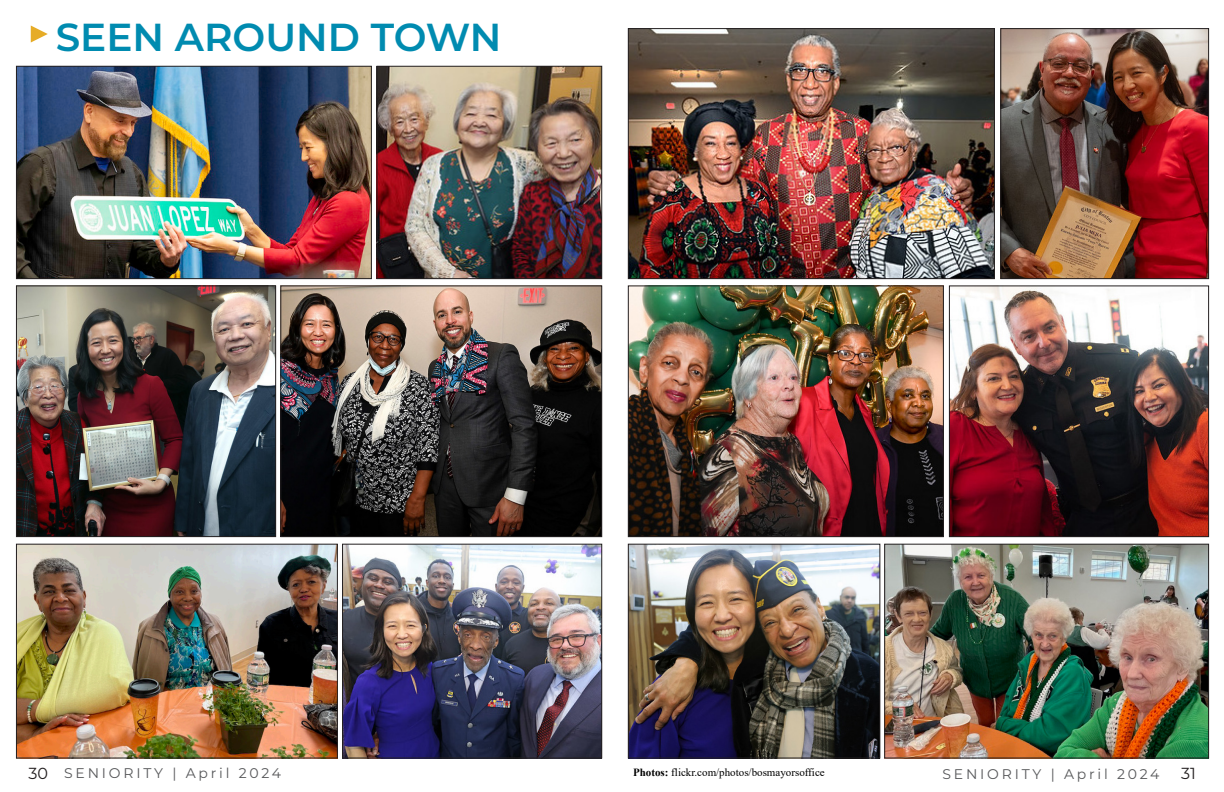
<style>
.page{position:relative;width:1224px;height:792px;background:#fff}
.page>*{position:absolute;margin:0;border:0;box-sizing:border-box;transform-origin:0 0}
.t1{font:600 39px "Montserrat";color:#008bb0}
.t2{font:16px "Montserrat";color:#231f20}
.t3{font:14px "Montserrat";letter-spacing:.2em;color:#57585a}
.t4{font:11px "Times New Roman";color:#000}
.s1{font-size:16px;color:#231f20}
.s2{font-weight:700}
</style>
<div class="page">
<img style="left:379px;top:68px;width:221px;height:209px">
<div style="left:377px;top:66px;width:225px;height:213px;border:1px solid #231f20"></div>
<svg style="left:31px;top:26px;width:17px;height:17px"></svg>
<img style="left:18px;top:546px;width:318px;height:210px">
<div style="left:16px;top:544px;width:322px;height:214px;border:1px solid #231f20"></div>
<img style="left:630px;top:288px;width:312px;height:247px">
<div style="left:628px;top:286px;width:316px;height:251px;border:1px solid #231f20"></div>
<img style="left:283px;top:288px;width:317px;height:247px">
<div style="left:281px;top:286px;width:321px;height:251px;border:1px solid #231f20"></div>
<img style="left:1003px;top:30px;width:204px;height:247px">
<div style="left:1001px;top:28px;width:208px;height:251px;border:1px solid #231f20"></div>
<img style="left:18px;top:68px;width:352px;height:209px">
<div style="left:16px;top:66px;width:356px;height:213px;border:1px solid #231f20"></div>
<img style="left:344px;top:546px;width:256px;height:210px">
<div style="left:342px;top:544px;width:260px;height:214px;border:1px solid #231f20"></div>
<img style="left:630px;top:30px;width:363px;height:247px">
<div style="left:628px;top:28px;width:367px;height:251px;border:1px solid #231f20"></div>
<img style="left:630px;top:546px;width:248px;height:210px">
<div style="left:628px;top:544px;width:252px;height:214px;border:1px solid #231f20"></div>
<img style="left:886px;top:546px;width:321px;height:210px">
<div style="left:884px;top:544px;width:325px;height:214px;border:1px solid #231f20"></div>
<img style="left:18px;top:288px;width:256px;height:247px">
<div style="left:16px;top:286px;width:260px;height:251px;border:1px solid #231f20"></div>
<img style="left:951px;top:288px;width:256px;height:247px">
<div style="left:949px;top:286px;width:260px;height:251px;border:1px solid #231f20"></div>
<p class="t1" style="left:56px;top:10px;width:447px">SEEN AROUND TOWN</p>
<p class="t3" style="left:28px;top:763px;width:254px"><span class="s1">30</span> SENIORITY | April 2024</p>
<p class="t4" style="left:633px;top:765px;width:193px"><span class="s2">Photos:</span> flickr.com/photos/bosmayorsoffice</p>
<p class="t3" style="left:943px;top:765px;width:219px">SENIORITY | April 2024</p>
<p class="t2" style="left:1181px;top:762px;width:16px">31</p>
</div>
